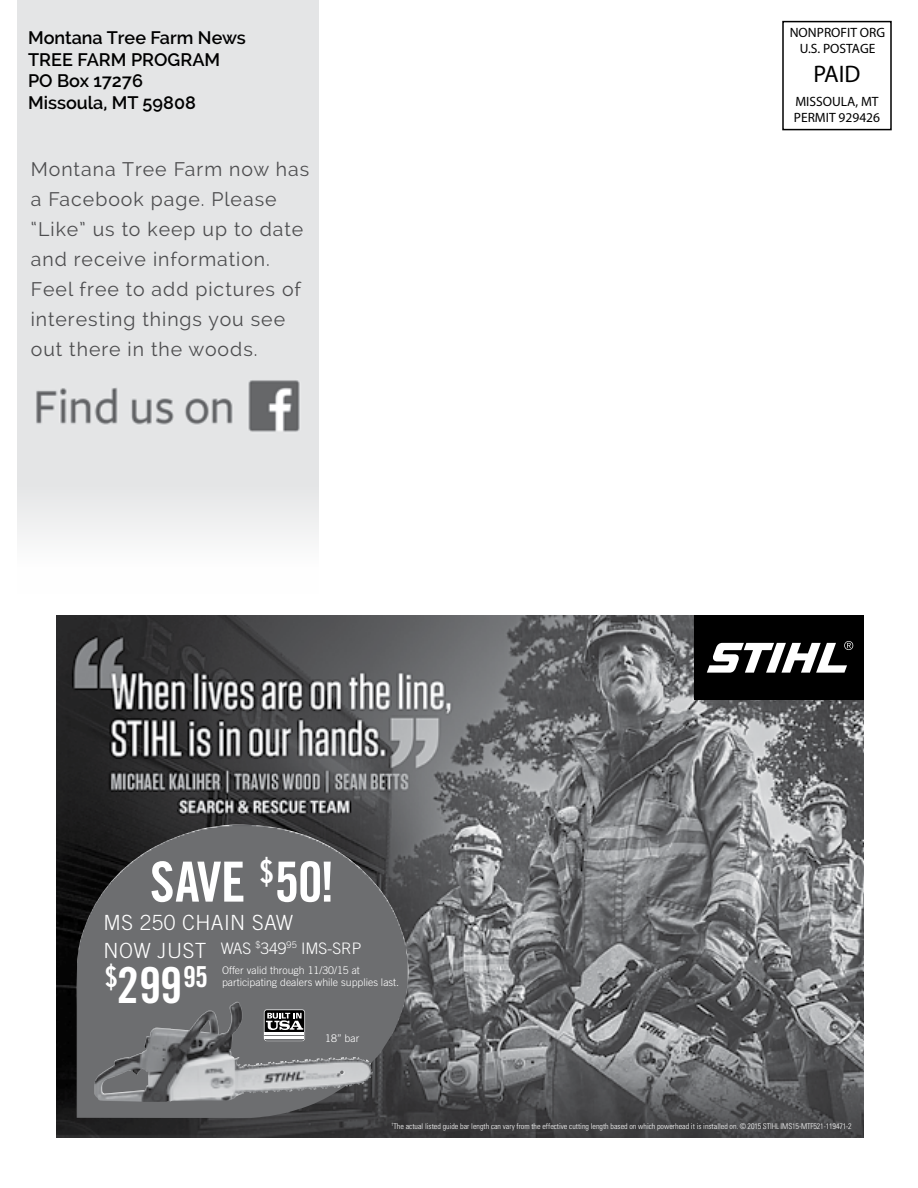
<style>
.page{position:relative;width:918px;height:1188px;background:#fff}
.page>*{position:absolute;margin:0;border:0;box-sizing:border-box;transform-origin:0 0}
.t1{font:55.35px "Trade Gothic LT Bold Cond Twenty";letter-spacing:-.015em;color:#fff}
.t2{font:49.65px "Trade Gothic LT Bold Cond Twenty";color:#fff}
.t3{font:28.95px "Trade Gothic LT Bold Cond Twenty";color:#fff}
.t4{font:24px "Myriad Pro";color:#000}
.t5{font:300 21px "Trade Gothic LT";letter-spacing:.02em;color:#fff}
.t6{font:19.5px/30px "Raleway";letter-spacing:.05em;color:#4d4d4f}
.t7{font:600 18px/21.6px "Raleway";color:#000}
.t8{font:300 15.9px "Trade Gothic LT";letter-spacing:-.005em;color:#fff}
.t9{font:13.5px/16.2px "Myriad Pro";color:#000;text-align:center}
.t10{font:300 10.5px "Trade Gothic LT";color:#fff}
.t11{font:300 condensed 7.95px "Univers LT Std";color:#fff}
.s1{font-size:21px}
</style>
<div class="page">
<div style="left:17px;top:0;width:302px;height:594px;background:#e4e5e6"></div>
<img style="left:57px;top:615px;width:807px;height:523px">
<div style="left:694px;top:615px;width:170px;height:85px;background:#000"></div>
<svg style="left:707px;top:641px;width:146px;height:32px"></svg>
<img style="left:76px;top:825px;width:333px;height:293px">
<img style="left:94px;top:1002px;width:159px;height:100px">
<div style="left:264px;top:1009px;width:41px;height:32px;border:2px solid #dcddde;border-radius:2px"></div>
<svg style="left:265px;top:1010px;width:39px;height:30px"></svg>
<svg style="left:265px;top:1013px;width:39px;height:27px"></svg>
<hr style="left:265px;top:1032px;width:39px;height:2px;background:#fff">
<hr style="left:265px;top:1036px;width:39px;height:2px;background:#fff">
<img style="left:36px;top:380px;width:264px;height:52px">
<div style="left:782px;top:21px;width:110px;height:109px;border:2px solid #000"></div>
<p class="t7" style="left:28px;top:27px;width:219px">Montana Tree Farm News<br>TREE FARM PROGRAM<br>PO Box 17276<br>Missoula, MT 59808</p>
<p class="t6" style="left:31px;top:154px;width:280px">Montana Tree Farm now has a Facebook page. Please “Like” us to keep up to date and receive information.<br>Feel free to add pictures of interesting things you see out there in the woods.</p>
<h1 class="t1" style="left:150px;top:848px;width:186px">SAVE <sup>$</sup>50!</h1>
<p class="t5" style="left:104px;top:911px;width:191px">MS 250 CHAIN SAW</p>
<p class="t8" style="left:104px;top:939px;width:259px"><span class="s1">NOW JUST</span> WAS <sup>$</sup>349<sup>95</sup> IMS-SRP</p>
<p class="t10" style="left:222px;top:964px;width:139px">Offer valid through 11/30/15 at</p>
<h3 class="t3" style="left:105px;top:959px;width:14px">$</h3>
<h2 class="t2" style="left:117px;top:956px;width:93px">299<sup>95</sup></h2>
<p class="t10" style="left:222px;top:976px;width:179px">participating dealers while supplies last.</p>
<p class="t10" style="left:325px;top:1032px;width:36px">18” bar</p>
<p class="t9" style="left:790px;top:24px;width:97px">NONPROFIT ORG<br>U.S. POSTAGE</p>
<p class="t4" style="left:813px;top:60px;width:49px">PAID</p>
<p class="t9" style="left:794px;top:93px;width:88px;text-align:left">MISSOULA, MT<br>PERMIT 929426</p>
<p class="t11" style="left:391px;top:1122px;width:462px"><sup>†</sup>The actual listed guide bar length can vary from the effective cutting length based on which powerhead it is installed on. © 2015 STIHL IMS15-MTF521-119471-2</p>
</div>
